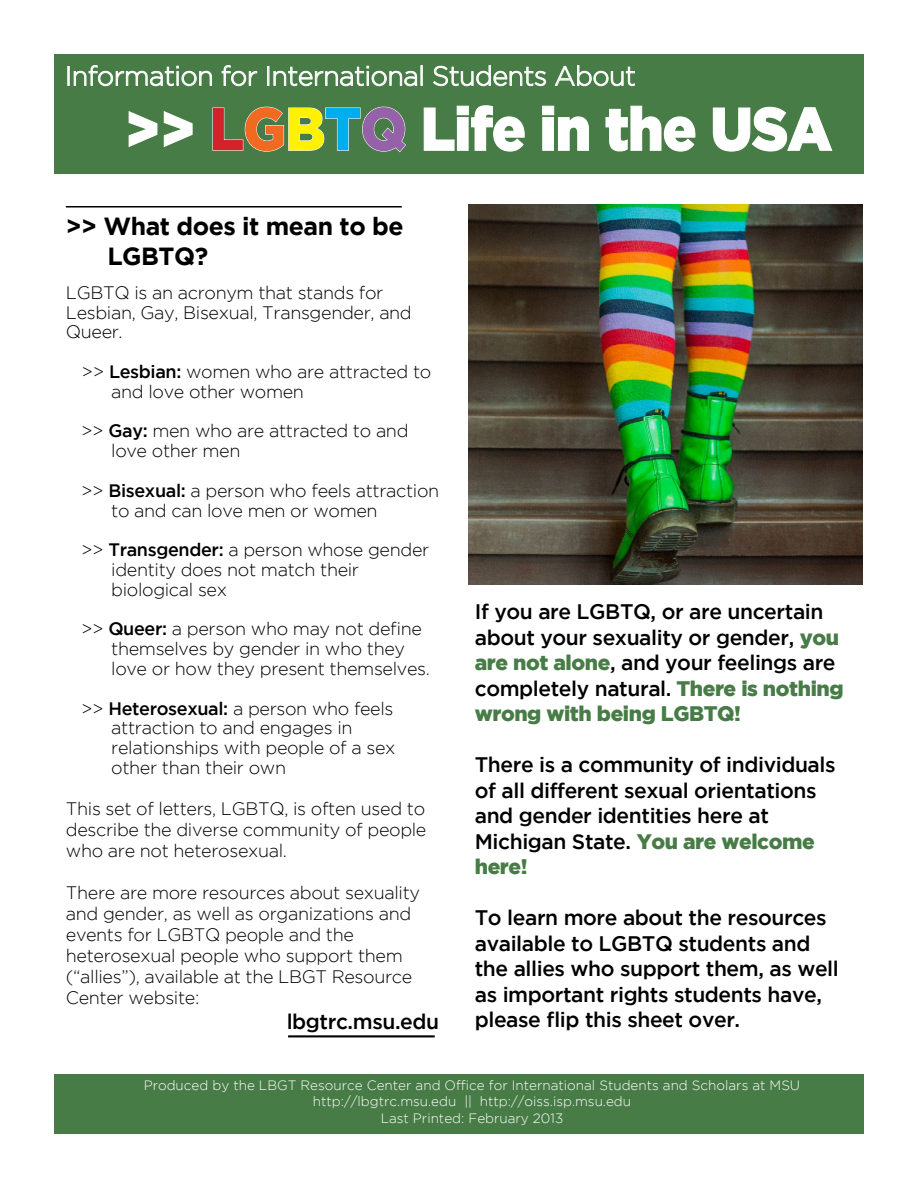
<style>
.page{position:relative;width:918px;height:1188px;background:#fff}
.page>*{position:absolute;margin:0;border:0;box-sizing:border-box;transform-origin:0 0}
.t1{font:900 60.45px "Gotham";letter-spacing:-.015em;color:#fff;scale:.93 1}
.t2{font:300 27px "Gotham";letter-spacing:-.02em;color:#fff}
.t3{font:700 24.75px/29.7px "Gotham";letter-spacing:-.02em;color:#000}
.t4{font:500 21px/25.5px "Gotham";letter-spacing:-.02em;color:#000}
.t5{font:300 18px/19.8px "Gotham";letter-spacing:-.02em;color:#000}
.t6{font:300 13.5px/16.2px "Gotham";color:#fff;text-align:center}
.s1{color:#d2232a}
.s2{color:#f26921}
.s3{color:#fff200}
.s4{color:#00aeef}
.s5{color:#9562a9}
.s6{font-weight:500}
.s7{font-weight:900;color:#487c46}
</style>
<div class="page">
<div style="left:54px;top:54px;width:810px;height:119px;background:#487c46"></div>
<div style="left:67px;top:66px;width:3px;height:20px;border:1px solid #fff"></div>
<svg style="left:73px;top:65px;width:139px;height:22px"></svg>
<svg style="left:221px;top:65px;width:36px;height:21px"></svg>
<div style="left:267px;top:66px;width:2px;height:20px;border:1px solid #fff"></div>
<svg style="left:273px;top:66px;width:144px;height:21px"></svg>
<div style="left:421px;top:65px;width:2px;height:21px;border:1px solid #fff"></div>
<svg style="left:433px;top:65px;width:113px;height:22px"></svg>
<svg style="left:555px;top:65px;width:80px;height:22px"></svg>
<svg style="left:128px;top:111px;width:65px;height:36px"></svg>
<svg style="left:212px;top:106px;width:194px;height:47px"></svg>
<svg style="left:423px;top:105px;width:102px;height:47px"></svg>
<svg style="left:542px;top:105px;width:47px;height:46px"></svg>
<svg style="left:605px;top:105px;width:91px;height:47px"></svg>
<svg style="left:712px;top:106px;width:121px;height:46px"></svg>
<hr style="left:66px;top:206px;width:336px;height:2px;background:#000">
<img style="left:468px;top:204px;width:395px;height:381px">
<div style="left:54px;top:1074px;width:810px;height:60px;background:#487c46"></div>
<hr style="left:288px;top:1035px;width:147px;height:2px;background:#000">
<h2 class="t2" style="left:65px;top:61px;width:573px">Information for International Students About</h2>
<h1 class="t1" style="left:125px;top:94px;width:762px">&gt;&gt; <span class="s1">L</span><span class="s2">G</span><span class="s3">B</span><span class="s4">T</span><span class="s5">Q</span> Life in the USA</h1>
<h3 class="t3" style="left:107px;top:211px;width:298px;text-indent:-42px">&gt;&gt; What does it mean to be<br>LGBTQ?</h3>
<p class="t5" style="left:66px;top:282px;width:347px">LGBTQ is an acronym that stands for<br>Lesbian, Gay, Bisexual, Transgender, and<br>Queer.</p>
<p class="t5" style="left:111px;top:362px;width:322px;text-indent:-30px">&gt;&gt; <span class="s6">Lesbian:</span> women who are attracted to and love other women</p>
<p class="t5" style="left:111px;top:421px;width:299px;text-indent:-30px">&gt;&gt; <span class="s6">Gay:</span> men who are attracted to and love other men</p>
<p class="t5" style="left:111px;top:480px;width:330px;text-indent:-30px">&gt;&gt; <span class="s6">Bisexual:</span> a person who feels attraction to and can love men or women</p>
<p class="t5" style="left:111px;top:540px;width:320px;text-indent:-30px">&gt;&gt; <span class="s6">Transgender:</span> a person whose gender identity does not match their biological sex</p>
<p class="t5" style="left:111px;top:619px;width:320px;text-indent:-30px">&gt;&gt; <span class="s6">Queer:</span> a person who may not define themselves by gender in who they love or how they present themselves.</p>
<p class="t5" style="left:111px;top:698px;width:286px;text-indent:-30px">&gt;&gt; <span class="s6">Heterosexual:</span> a person who feels attraction to and engages in relationships with people of a sex other than their own</p>
<p class="t5" style="left:66px;top:798px;width:362px;line-height:21px;text-align:justify">This set of letters, LGBTQ, is often used to describe the diverse community of people who are not heterosexual.</p>
<p class="t5" style="left:66px;top:882px;width:356px;line-height:21px">There are more resources about sexuality and gender, as well as organizations and events for LGBTQ people and the heterosexual people who support them (“allies”), available at the LBGT Resource Center website:</p>
<p class="t4" style="left:287px;top:1009px;width:154px">lbgtrc.msu.edu</p>
<p class="t4" style="left:475px;top:599px;width:370px">If you are LGBTQ, or are uncertain about your sexuality or gender, <span class="s7">you are not alone</span>, and your feelings are completely natural. <span class="s7">There is nothing wrong with being LGBTQ!</span></p>
<p class="t4" style="left:475px;top:752px;width:362px">There is a community of individuals of all different sexual orientations and gender identities here at<br>Michigan State. <span class="s7">You are welcome here!</span></p>
<p class="t4" style="left:475px;top:905px;width:366px">To learn more about the resources available to LGBTQ students and the allies who support them, as well as important rights students have, please flip this sheet over.</p>
<p class="t6" style="left:144px;top:1077px;width:658px">Produced by the LBGT Resource Center and Office for International Students and Scholars at MSU http://lbgtrc.msu.edu || http://oiss.isp.msu.edu<br>Last Printed: February 2013</p>
</div>
